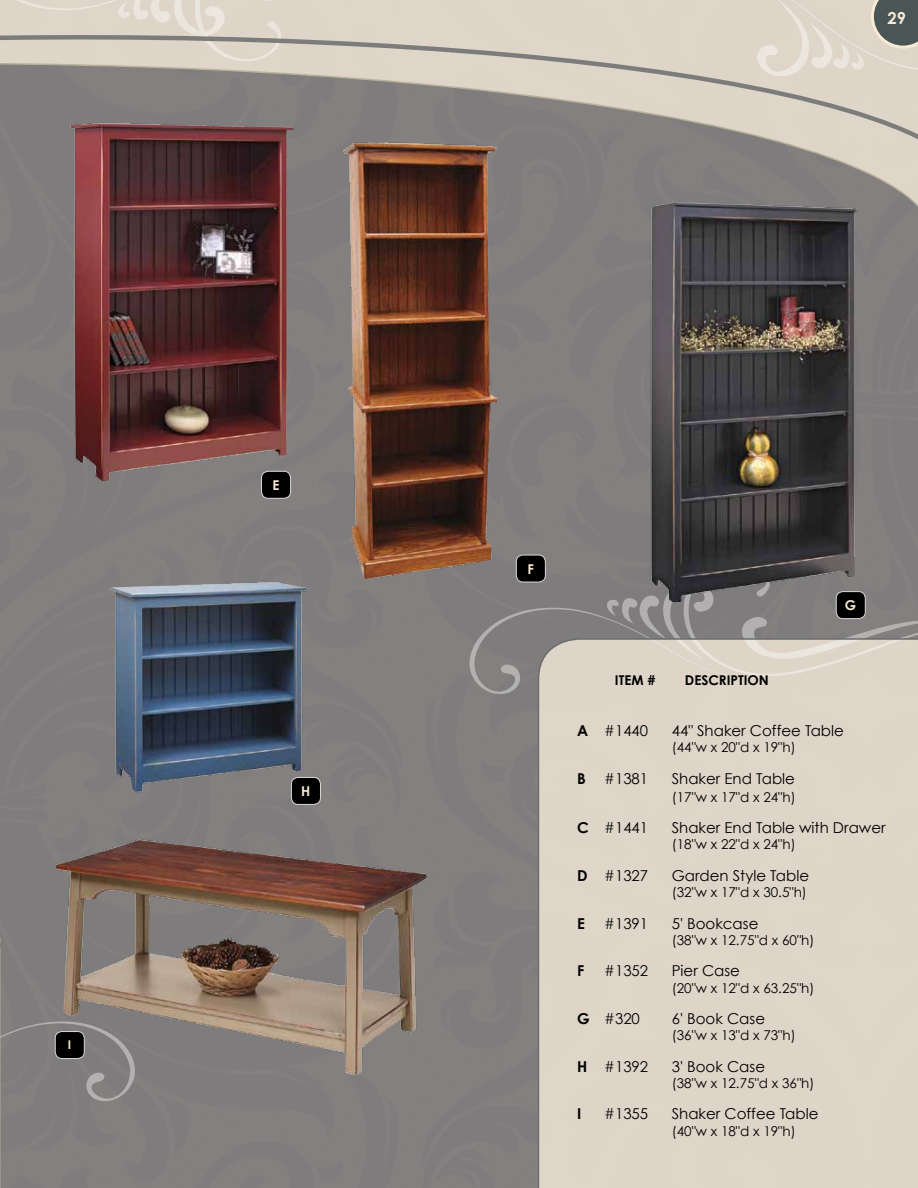
<style>
.page{position:relative;width:918px;height:1188px;background:#fff}
.page>*{position:absolute;margin:0;border:0;box-sizing:border-box;transform-origin:0 0}
.t1{font:700 16.5px "Century Gothic";color:#f8ebd5}
.t2{font:15px "Century Gothic";color:#000}
.t3{font:700 15px "Century Gothic";color:#000}
.t4{font:13.5px "Century Gothic";color:#000}
.t5{font:700 13.5px "Century Gothic";color:#000}
.t6{font:700 13.5px "Century Gothic";color:#f8ebd5}
.t7{font:700 12px "Century Gothic";color:#f8ebd5}
.s1{font-weight:700}
</style>
<div class="page">
<div style="left:0;top:227px;width:918px;height:961px;background:#837f7f"></div>
<svg style="left:469px;top:556px;width:449px;height:141px;background:#848181"></svg>
<svg style="left:0;top:0;width:918px;height:227px;background:#8d8a87"></svg>
<svg style="left:0;top:2px;width:918px;height:149px;background:#bdb6ad"></svg>
<div style="left:0;top:844px;width:136px;height:344px;background:#7f7d7c"></div>
<img style="left:40px;top:821px;width:414px;height:277px">
<img style="left:49px;top:103px;width:263px;height:385px">
<img style="left:72px;top:543px;width:251px;height:263px">
<img style="left:614px;top:186px;width:284px;height:426px">
<div style="left:538px;top:638px;width:380px;height:550px;background:#ded5c8"></div>
<img style="left:343px;top:141px;width:153px;height:437px">
<div style="left:262px;top:471px;width:29px;height:27px;background:#000;border-radius:7px"></div>
<div style="left:261px;top:471px;width:30px;height:27px;border:1px solid #d8dad8;border-radius:7px"></div>
<div style="left:516px;top:555px;width:29px;height:27px;background:#000;border-radius:7px"></div>
<div style="left:516px;top:555px;width:30px;height:27px;border:1px solid #d8dad8;border-radius:7px"></div>
<div style="left:836px;top:592px;width:29px;height:27px;background:#000;border-radius:7px"></div>
<div style="left:836px;top:591px;width:29px;height:28px;border:1px solid #d8dad8;border-radius:7px"></div>
<div style="left:291px;top:777px;width:29px;height:27px;background:#000;border-radius:7px"></div>
<div style="left:291px;top:777px;width:30px;height:28px;border:1px solid #d8dad8;border-radius:7px"></div>
<div style="left:55px;top:1032px;width:29px;height:27px;background:#000;border-radius:7px"></div>
<div style="left:55px;top:1031px;width:29px;height:28px;border:1px solid #d8dad8;border-radius:7px"></div>
<svg style="left:745px;top:0;width:173px;height:78px;background:#ccc6bc"></svg>
<p class="t7" style="left:68px;top:1037px;width:5px">I</p>
<p class="t6" style="left:272px;top:476px;width:9px">E</p>
<p class="t6" style="left:301px;top:783px;width:11px">H</p>
<p class="t1" style="left:888px;top:8px;width:20px">29</p>
<p class="t6" style="left:528px;top:560px;width:8px">F</p>
<p class="t6" style="left:845px;top:597px;width:13px">G</p>
<p class="t5" style="left:615px;top:672px;width:42px">ITEM #</p>
<p class="t5" style="left:685px;top:672px;width:85px">DESCRIPTION</p>
<p class="t2" style="left:577px;top:721px;width:73px"><span class="s1">A</span> #1440</p>
<p class="t2" style="left:672px;top:721px;width:174px">44" Shaker Coffee Table</p>
<p class="t4" style="left:672px;top:739px;width:125px">(44"w x 20"d x 19"h)</p>
<p class="t2" style="left:577px;top:769px;width:73px"><span class="s1">B</span> #1381</p>
<p class="t2" style="left:672px;top:769px;width:125px">Shaker End Table</p>
<p class="t4" style="left:672px;top:789px;width:125px">(17"w x 17"d x 24"h)</p>
<p class="t2" style="left:577px;top:819px;width:73px"><span class="s1">C</span> #1441</p>
<p class="t2" style="left:672px;top:819px;width:215px">Shaker End Table with Drawer</p>
<p class="t4" style="left:672px;top:836px;width:125px">(18"w x 22"d x 24"h)</p>
<p class="t2" style="left:577px;top:866px;width:73px"><span class="s1">D</span> #1327</p>
<p class="t2" style="left:672px;top:866px;width:139px">Garden Style Table</p>
<p class="t4" style="left:672px;top:884px;width:137px">(32"w x 17"d x 30.5"h)</p>
<p class="t3" style="left:577px;top:914px;width:9px">E</p>
<p class="t2" style="left:604px;top:914px;width:46px">#1391</p>
<p class="t2" style="left:672px;top:914px;width:88px">5' Bookcase</p>
<p class="t4" style="left:672px;top:932px;width:144px">(38"w x 12.75"d x 60"h)</p>
<p class="t3" style="left:577px;top:961px;width:9px">F</p>
<p class="t2" style="left:604px;top:962px;width:46px">#1352</p>
<p class="t2" style="left:672px;top:962px;width:70px">Pier Case</p>
<p class="t4" style="left:672px;top:979px;width:144px">(20"w x 12"d x 63.25"h)</p>
<p class="t2" style="left:577px;top:1009px;width:64px"><span class="s1">G</span> #320</p>
<p class="t2" style="left:672px;top:1009px;width:95px">6' Book Case</p>
<p class="t4" style="left:672px;top:1027px;width:125px">(36"w x 13"d x 73"h)</p>
<p class="t2" style="left:577px;top:1057px;width:73px"><span class="s1">H</span> #1392</p>
<p class="t2" style="left:672px;top:1057px;width:95px">3' Book Case</p>
<p class="t4" style="left:672px;top:1075px;width:144px">(38"w x 12.75"d x 36"h)</p>
<p class="t3" style="left:577px;top:1105px;width:6px">I</p>
<p class="t2" style="left:604px;top:1105px;width:46px">#1355</p>
<p class="t2" style="left:672px;top:1105px;width:148px">Shaker Coffee Table</p>
<p class="t4" style="left:672px;top:1123px;width:125px">(40"w x 18"d x 19"h)</p>
</div>
